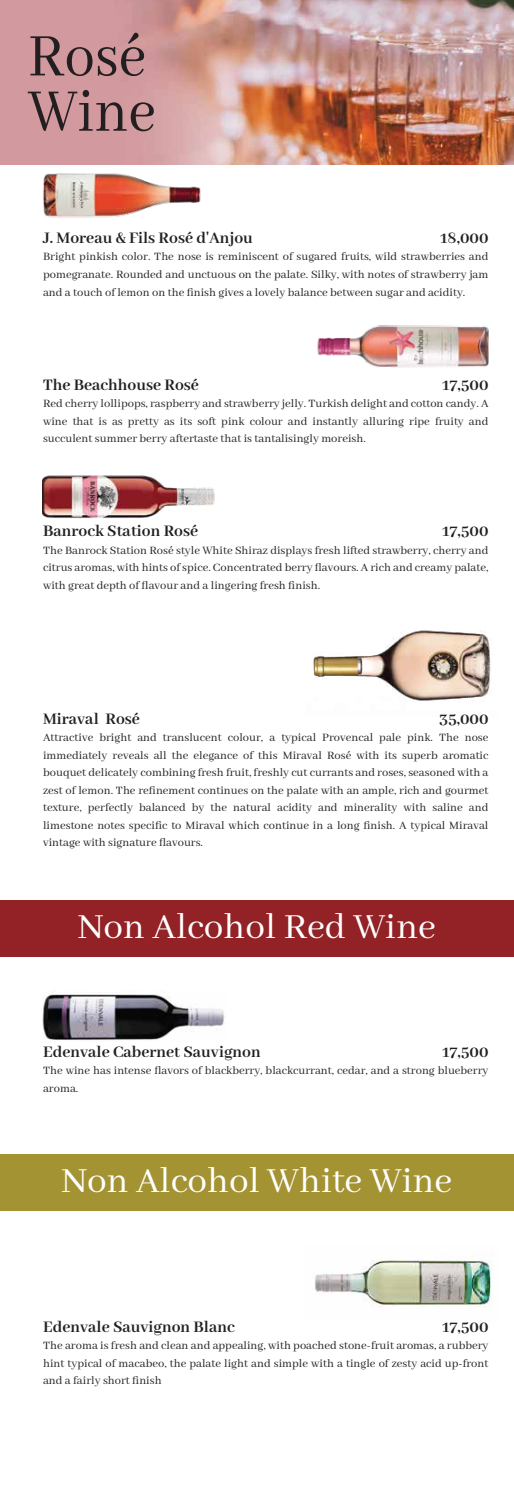
<style>
.page{position:relative;width:514px;height:1489px;background:#fff}
.page>*{position:absolute;margin:0;border:0;box-sizing:border-box;transform-origin:0 0}
.t1{font:66.62px/55.2px "Abhaya Libre";color:#231f20;scale:.91 1}
.t2{font:39.25px "Abhaya Libre";color:#fff}
.t3{font:700 17.5px "Abhaya Libre";color:#231f20}
.t4{font:12.5px/17.5px "Abhaya Libre";color:#231f20;text-align:justify}
</style>
<div class="page">
<img style="left:0;top:0;width:514px;height:165px">
<img style="left:313px;top:630px;width:178px;height:71px">
<div style="left:0;top:900px;width:514px;height:56px;background:#922225"></div>
<div style="left:0;top:1154px;width:514px;height:56px;background:#a49332"></div>
<img style="left:43px;top:173px;width:158px;height:45px">
<img style="left:317px;top:326px;width:171px;height:41px">
<img style="left:43px;top:990px;width:181px;height:50px">
<img style="left:315px;top:1256px;width:178px;height:52px">
<img style="left:43px;top:475px;width:171px;height:43px">
<h1 class="t1" style="left:28px;top:31px;width:142px">Rosé<br>Wine</h1>
<h3 class="t3" style="left:43px;top:228px;width:211px">J. Moreau &amp; Fils Rosé d'Anjou</h3>
<h3 class="t3" style="left:440px;top:228px;width:50px">18,000</h3>
<p class="t4" style="left:43px;top:248px;width:447px">Bright pinkish color. The nose is reminiscent of sugared fruits, wild strawberries and pomegranate. Rounded and unctuous on the palate. Silky, with notes of strawberry jam and a touch of lemon on the finish gives a lovely balance between sugar and acidity.</p>
<h3 class="t3" style="left:43px;top:375px;width:157px">The Beachhouse Rosé</h3>
<h3 class="t3" style="left:442px;top:375px;width:48px">17,500</h3>
<p class="t4" style="left:43px;top:395px;width:447px">Red cherry lollipops, raspberry and strawberry jelly. Turkish delight and cotton candy. A wine that is as pretty as its soft pink colour and instantly alluring ripe fruity and succulent summer berry aftertaste that is tantalisingly moreish.</p>
<h3 class="t3" style="left:43px;top:521px;width:157px">Banrock Station Rosé</h3>
<h3 class="t3" style="left:442px;top:521px;width:48px">17,500</h3>
<p class="t4" style="left:43px;top:541px;width:447px">The Banrock Station Rosé style White Shiraz displays fresh lifted strawberry, cherry and citrus aromas, with hints of spice. Concentrated berry flavours. A rich and creamy palate, with great depth of flavour and a lingering fresh finish.</p>
<h3 class="t3" style="left:43px;top:709px;width:98px">Miraval Rosé</h3>
<h3 class="t3" style="left:439px;top:709px;width:51px">35,000</h3>
<p class="t4" style="left:43px;top:729px;width:447px">Attractive bright and translucent colour, a typical Provencal pale pink. The nose immediately reveals all the elegance of this Miraval Rosé with its superb aromatic bouquet delicately combining fresh fruit, freshly cut currants and roses, seasoned with a zest of lemon. The refinement continues on the palate with an ample, rich and gourmet texture, perfectly balanced by the natural acidity and minerality with saline and limestone notes specific to Miraval which continue in a long finish. A typical Miraval vintage with signature flavours.</p>
<h2 class="t2" style="left:78px;top:904px;width:359px">Non Alcohol Red Wine</h2>
<h3 class="t3" style="left:43px;top:1042px;width:219px">Edenvale Cabernet Sauvignon</h3>
<h3 class="t3" style="left:442px;top:1042px;width:48px">17,500</h3>
<p class="t4" style="left:43px;top:1062px;width:447px">The wine has intense flavors of blackberry, blackcurrant, cedar, and a strong blueberry aroma.</p>
<h2 class="t2" style="left:61px;top:1158px;width:392px">Non Alcohol White Wine</h2>
<h3 class="t3" style="left:43px;top:1316px;width:193px">Edenvale Sauvignon Blanc</h3>
<h3 class="t3" style="left:442px;top:1316px;width:48px">17,500</h3>
<p class="t4" style="left:43px;top:1336px;width:447px">The aroma is fresh and clean and appealing, with poached stone-fruit aromas, a rubbery hint typical of macabeo, the palate light and simple with a tingle of zesty acid up-front and a fairly short finish</p>
</div>
